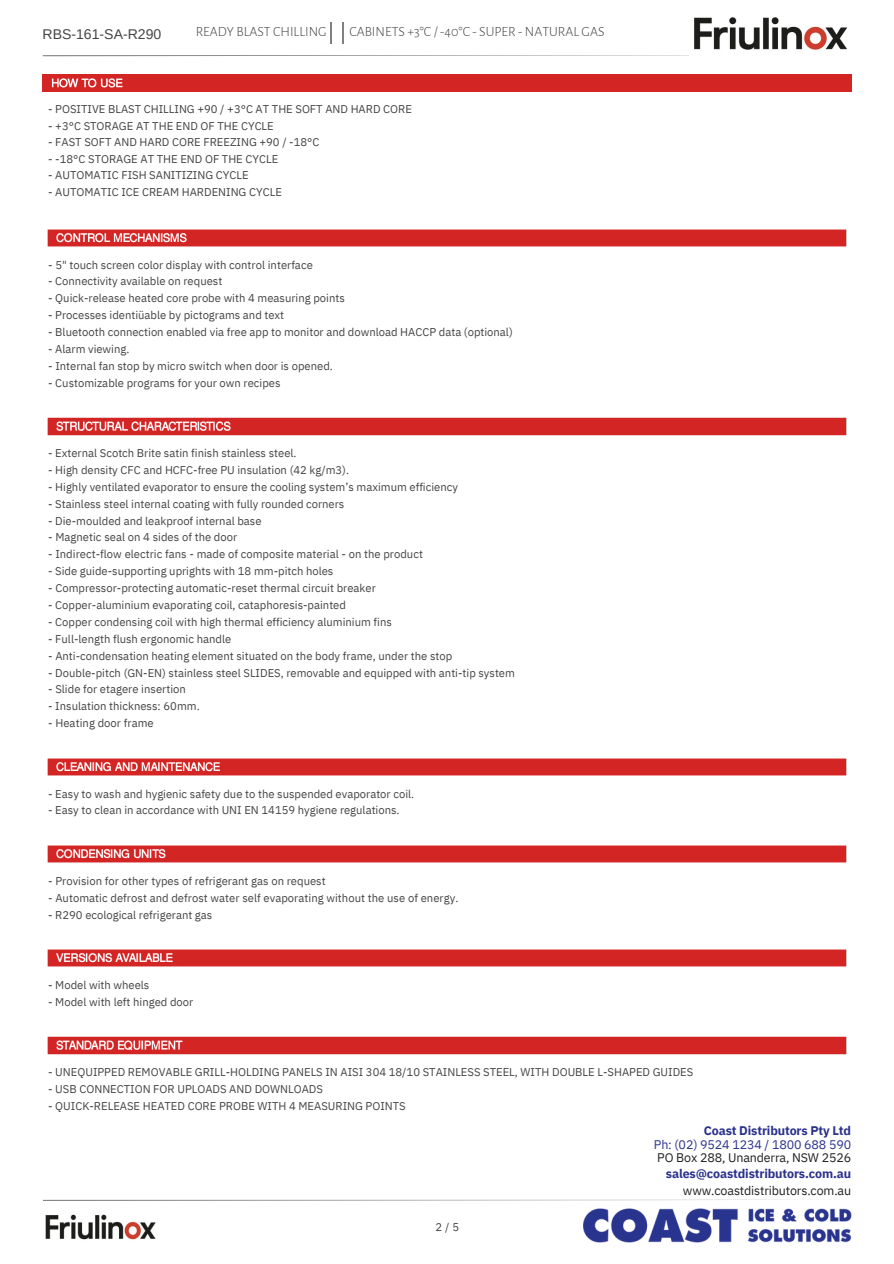
<style>
.page{position:relative;width:894px;height:1264px;background:#fff}
.page>*{position:absolute;margin:0;border:0;box-sizing:border-box;transform-origin:0 0}
.t1{font:300 14.1px "Alegreya Sans";color:#444}
.t2{font:14.1px "Arimo";color:#444}
.t3{font:12.45px "IBM Plex Sans";letter-spacing:-.01em;color:#231f20}
.t4{font:700 12.45px "IBM Plex Sans";letter-spacing:-.01em;color:#2b328c}
.t5{font:12.45px "IBM Plex Sans";letter-spacing:-.01em;color:#2b328c}
.t6{font:11.25px "IBM Plex Sans";color:#444}
</style>
<div class="page">
<svg style="left:43px;top:55px;width:646px;height:1px"></svg>
<svg style="left:330px;top:22px;width:1px;height:22px"></svg>
<svg style="left:343px;top:22px;width:1px;height:22px"></svg>
<img style="left:694px;top:17px;width:154px;height:33px">
<svg style="left:43px;top:1199px;width:746px;height:1px"></svg>
<img style="left:45px;top:1214px;width:111px;height:26px">
<img style="left:47px;top:949px;width:800px;height:18px">
<img style="left:47px;top:417px;width:800px;height:19px">
<img style="left:47px;top:1036px;width:800px;height:19px">
<img style="left:47px;top:758px;width:800px;height:18px">
<img style="left:47px;top:229px;width:800px;height:18px">
<img style="left:47px;top:845px;width:800px;height:18px">
<div style="left:43px;top:75px;width:807px;height:17px;background:#d42525"></div>
<svg style="left:52px;top:78px;width:70px;height:9px"></svg>
<img style="left:583px;top:1208px;width:268px;height:35px">
<p class="t2" style="left:43px;top:26px;width:120px">RBS-161-SA-R290</p>
<p class="t1" style="left:196px;top:25px;width:132px">READY BLAST CHILLING</p>
<p class="t1" style="left:349px;top:25px;width:256px">CABINETS +3°C / -40°C - SUPER - NATURAL GAS</p>
<p class="t6" style="left:48px;top:102px;width:365px">- POSITIVE BLAST CHILLING +90 / +3°C AT THE SOFT AND HARD CORE</p>
<p class="t6" style="left:48px;top:119px;width:227px">- +3°C STORAGE AT THE END OF THE CYCLE</p>
<p class="t6" style="left:48px;top:135px;width:273px">- FAST SOFT AND HARD CORE FREEZING +90 / -18°C</p>
<p class="t6" style="left:48px;top:151px;width:231px">- -18°C STORAGE AT THE END OF THE CYCLE</p>
<p class="t6" style="left:48px;top:167px;width:202px">- AUTOMATIC FISH SANITIZING CYCLE</p>
<p class="t6" style="left:48px;top:184px;width:235px">- AUTOMATIC ICE CREAM HARDENING CYCLE</p>
<p class="t6" style="left:48px;top:257px;width:266px">- 5" touch screen color display with control interface</p>
<p class="t6" style="left:48px;top:274px;width:176px">- Connectivity available on request</p>
<p class="t6" style="left:48px;top:291px;width:298px">- Quick-release heated core probe with 4 measuring points</p>
<p class="t6" style="left:48px;top:307px;width:237px">- Processes identiüable by pictograms and text</p>
<p class="t6" style="left:48px;top:324px;width:466px">- Bluetooth connection enabled via free app to monitor and download HACCP data (optional)</p>
<p class="t6" style="left:48px;top:341px;width:83px">- Alarm viewing.</p>
<p class="t6" style="left:48px;top:358px;width:286px">- Internal fan stop by micro switch when door is opened.</p>
<p class="t6" style="left:48px;top:375px;width:234px">- Customizable programs for your own recipes</p>
<p class="t6" style="left:48px;top:445px;width:250px">- External Scotch Brite satin finish stainless steel.</p>
<p class="t6" style="left:48px;top:462px;width:302px">- High density CFC and HCFC-free PU insulation (42 kg/m3).</p>
<p class="t6" style="left:48px;top:479px;width:411px">- Highly ventilated evaporator to ensure the cooling system’s maximum efficiency</p>
<p class="t6" style="left:48px;top:496px;width:298px">- Stainless steel internal coating with fully rounded corners</p>
<p class="t6" style="left:48px;top:513px;width:215px">- Die-moulded and leakproof internal base</p>
<p class="t6" style="left:48px;top:530px;width:190px">- Magnetic seal on 4 sides of the door</p>
<p class="t6" style="left:48px;top:547px;width:376px">- Indirect-flow electric fans - made of composite material - on the product</p>
<p class="t6" style="left:48px;top:563px;width:287px">- Side guide-supporting uprights with 18 mm-pitch holes</p>
<p class="t6" style="left:48px;top:580px;width:329px">- Compressor-protecting automatic-reset thermal circuit breaker</p>
<p class="t6" style="left:48px;top:597px;width:299px">- Copper-aluminium evaporating coil, cataphoresis-painted</p>
<p class="t6" style="left:48px;top:614px;width:345px">- Copper condensing coil with high thermal efficiency aluminium fins</p>
<p class="t6" style="left:48px;top:631px;width:184px">- Full-length flush ergonomic handle</p>
<p class="t6" style="left:48px;top:648px;width:405px">- Anti-condensation heating element situated on the body frame, under the stop</p>
<p class="t6" style="left:48px;top:665px;width:468px">- Double-pitch (GN-EN) stainless steel SLIDES, removable and equipped with anti-tip system</p>
<p class="t6" style="left:48px;top:682px;width:139px">- Slide for etagere insertion</p>
<p class="t6" style="left:48px;top:698px;width:153px">- Insulation thickness: 60mm.</p>
<p class="t6" style="left:48px;top:715px;width:107px">- Heating door frame</p>
<p class="t6" style="left:48px;top:786px;width:367px">- Easy to wash and hygienic safety due to the suspended evaporator coil.</p>
<p class="t6" style="left:48px;top:802px;width:353px">- Easy to clean in accordance with UNI EN 14159 hygiene regulations.</p>
<p class="t6" style="left:48px;top:873px;width:279px">- Provision for other types of refrigerant gas on request</p>
<p class="t6" style="left:48px;top:890px;width:411px">- Automatic defrost and defrost water self evaporating without the use of energy.</p>
<p class="t6" style="left:48px;top:907px;width:166px">- R290 ecological refrigerant gas</p>
<h2 class="t6" style="left:48px;top:977px;width:103px">- Model with wheels</h2>
<p class="t6" style="left:48px;top:994px;width:147px">- Model with left hinged door</p>
<p class="t6" style="left:48px;top:1064px;width:646px">- UNEQUIPPED REMOVABLE GRILL-HOLDING PANELS IN AISI 304 18/10 STAINLESS STEEL, WITH DOUBLE L-SHAPED GUIDES</p>
<p class="t6" style="left:48px;top:1081px;width:276px">- USB CONNECTION FOR UPLOADS AND DOWNLOADS</p>
<p class="t6" style="left:48px;top:1098px;width:359px">- QUICK-RELEASE HEATED CORE PROBE WITH 4 MEASURING POINTS</p>
<p class="t6" style="left:435px;top:1219px;width:25px">2/5</p>
<p class="t4" style="left:703px;top:1122px;width:149px">Coast Distributors Pty Ltd</p>
<p class="t5" style="left:653px;top:1135px;width:199px">Ph: (02) 9524 1234 / 1800 688 590</p>
<p class="t3" style="left:657px;top:1149px;width:195px">PO Box 288, Unanderra, NSW 2526</p>
<p class="t4" style="left:665px;top:1165px;width:187px">sales@coastdistributors.com.au</p>
<p class="t3" style="left:682px;top:1181px;width:170px">www.coastdistributors.com.au</p>
</div>
